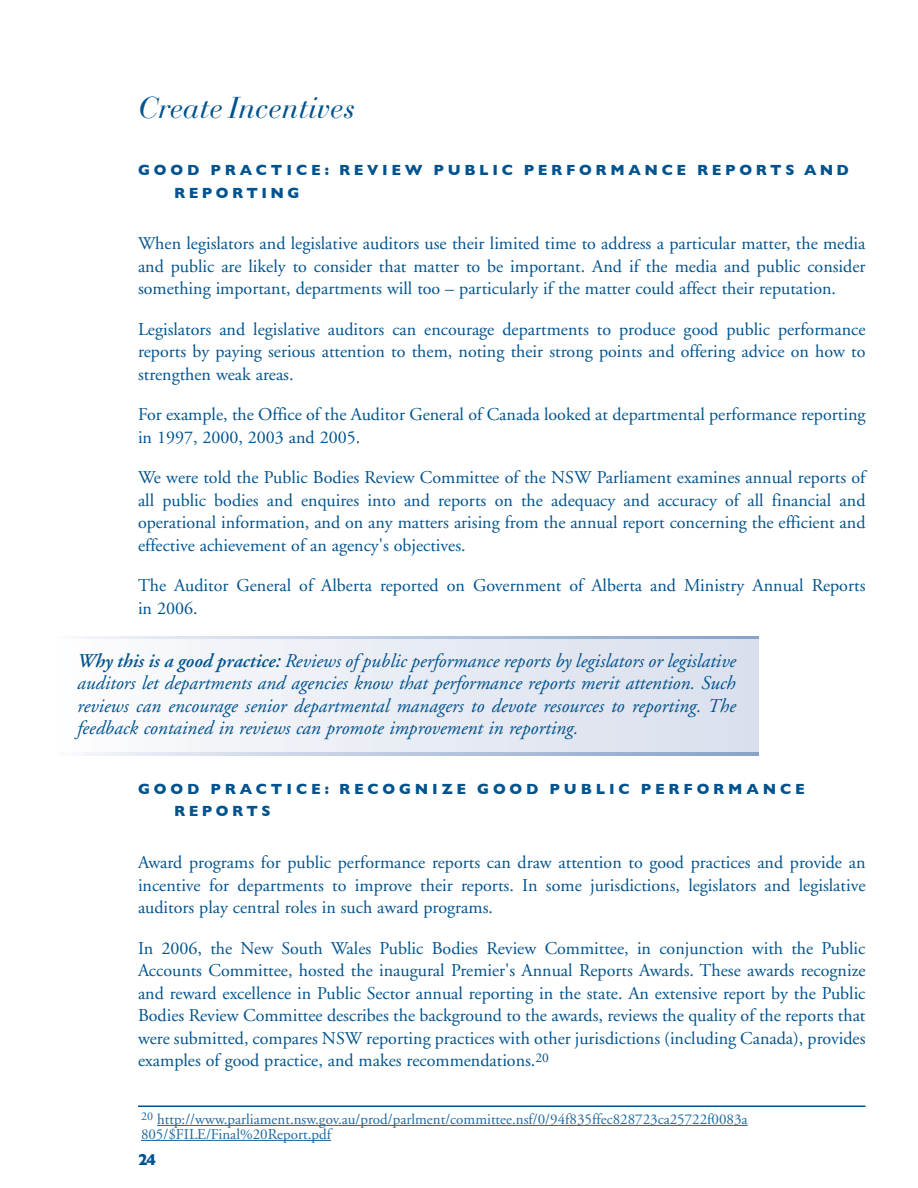
<style>
.page{position:relative;width:918px;height:1188px;background:#fff}
.page>*{position:absolute;margin:0;border:0;box-sizing:border-box;transform-origin:0 0}
.t1{font:italic 30px "Bauer Bodoni";color:#00538e}
.t2{font:italic 19.5px/22.5px "Adobe Garamond";color:#00538e;text-align:justify}
.t3{font:18px/22.5px "Adobe Garamond";color:#00538e;text-align:justify}
.t4{font:700 16.2px "Gill Sans";color:#00538e}
.t5{font:15px/15px "Adobe Garamond";color:#1e69a0}
.t6{font:700 15px/22.5px "Gill Sans";letter-spacing:.25em;color:#00538e}
.s1{font-weight:600}
</style>
<div class="page">
<hr style="left:138px;top:1106px;width:728px;height:1px;background:#00538e">
<hr style="left:157px;top:1125px;width:67px;height:1px;background:#1e69a0">
<hr style="left:224px;top:1125px;width:91px;height:1px;background:#1e69a0">
<svg style="left:315px;top:1125px;width:23px;height:1px"></svg>
<hr style="left:338px;top:1125px;width:35px;height:1px;background:#1e69a0">
<hr style="left:373px;top:1125px;width:375px;height:1px;background:#1e69a0">
<hr style="left:141px;top:1140px;width:78px;height:1px;background:#1e69a0">
<hr style="left:219px;top:1140px;width:58px;height:1px;background:#1e69a0">
<svg style="left:277px;top:1140px;width:54px;height:1px"></svg>
<div style="left:54px;top:636px;width:705px;height:120px;background:linear-gradient(to right,#fbfcfd,#d6ddec)"></div>
<svg style="left:54px;top:636px;width:705px;height:3px;background:#bccae0"></svg>
<svg style="left:54px;top:753px;width:705px;height:3px;background:#bccae0"></svg>
<h1 class="t1" style="left:138px;top:96px;width:219px">Create Incentives</h1>
<p class="t6" style="left:174px;top:159px;width:676px;text-indent:-36px">GOOD PRACTICE: REVIEW PUBLIC PERFORMANCE REPORTS AND<br>REPORTING</p>
<p class="t3" style="left:138px;top:234px;width:729px">When legislators and legislative auditors use their limited time to address a particular matter, the media and public are likely to consider that matter to be important. And if the media and public consider something important, departments will too – particularly if the matter could affect their reputation.</p>
<p class="t3" style="left:138px;top:319px;width:729px">Legislators and legislative auditors can encourage departments to produce good public performance reports by paying serious attention to them, noting their strong points and offering advice on how to strengthen weak areas.</p>
<p class="t3" style="left:138px;top:405px;width:729px">For example, the Office of the Auditor General of Canada looked at departmental performance reporting in 1997, 2000, 2003 and 2005.</p>
<p class="t3" style="left:138px;top:468px;width:729px">We were told the Public Bodies Review Committee of the NSW Parliament examines annual reports of all public bodies and enquires into and reports on the adequacy and accuracy of all financial and operational information, and on any matters arising from the annual report concerning the efficient and effective achievement of an agency's objectives.</p>
<p class="t3" style="left:138px;top:576px;width:729px">The Auditor General of Alberta reported on Government of Alberta and Ministry Annual Reports in 2006.</p>
<p class="t2" style="left:76px;top:651px;width:660px"><span class="s1">Why this is a good practice:</span> Reviews of public performance reports by legislators or legislative auditors let departments and agencies know that performance reports merit attention. Such reviews can encourage senior departmental managers to devote resources to reporting. The feedback contained in reviews can promote improvement in reporting.</p>
<p class="t6" style="left:174px;top:777px;width:632px;text-indent:-36px">GOOD PRACTICE: RECOGNIZE GOOD PUBLIC PERFORMANCE<br>REPORTS</p>
<p class="t3" style="left:138px;top:853px;width:729px">Award programs for public performance reports can draw attention to good practices and provide an incentive for departments to improve their reports. In some jurisdictions, legislators and legislative auditors play central roles in such award programs.</p>
<p class="t3" style="left:138px;top:938px;width:729px">In 2006, the New South Wales Public Bodies Review Committee, in conjunction with the Public Accounts Committee, hosted the inaugural Premier's Annual Reports Awards. These awards recognize and reward excellence in Public Sector annual reporting in the state. An extensive report by the Public Bodies Review Committee describes the background to the awards, reviews the quality of the reports that were submitted, compares NSW reporting practices with other jurisdictions (including Canada), provides examples of good practice, and makes recommendations.<sup>20</sup></p>
<p class="t5" style="left:141px;top:1113px;width:608px"><sup>20</sup> http://www.parliament.nsw.gov.au/prod/parlment/committee.nsf/0/94f835ffec828723ca25722f0083a<br>805/$FILE/Final%20Report.pdf</p>
<p class="t4" style="left:138px;top:1150px;width:20px">24</p>
</div>
